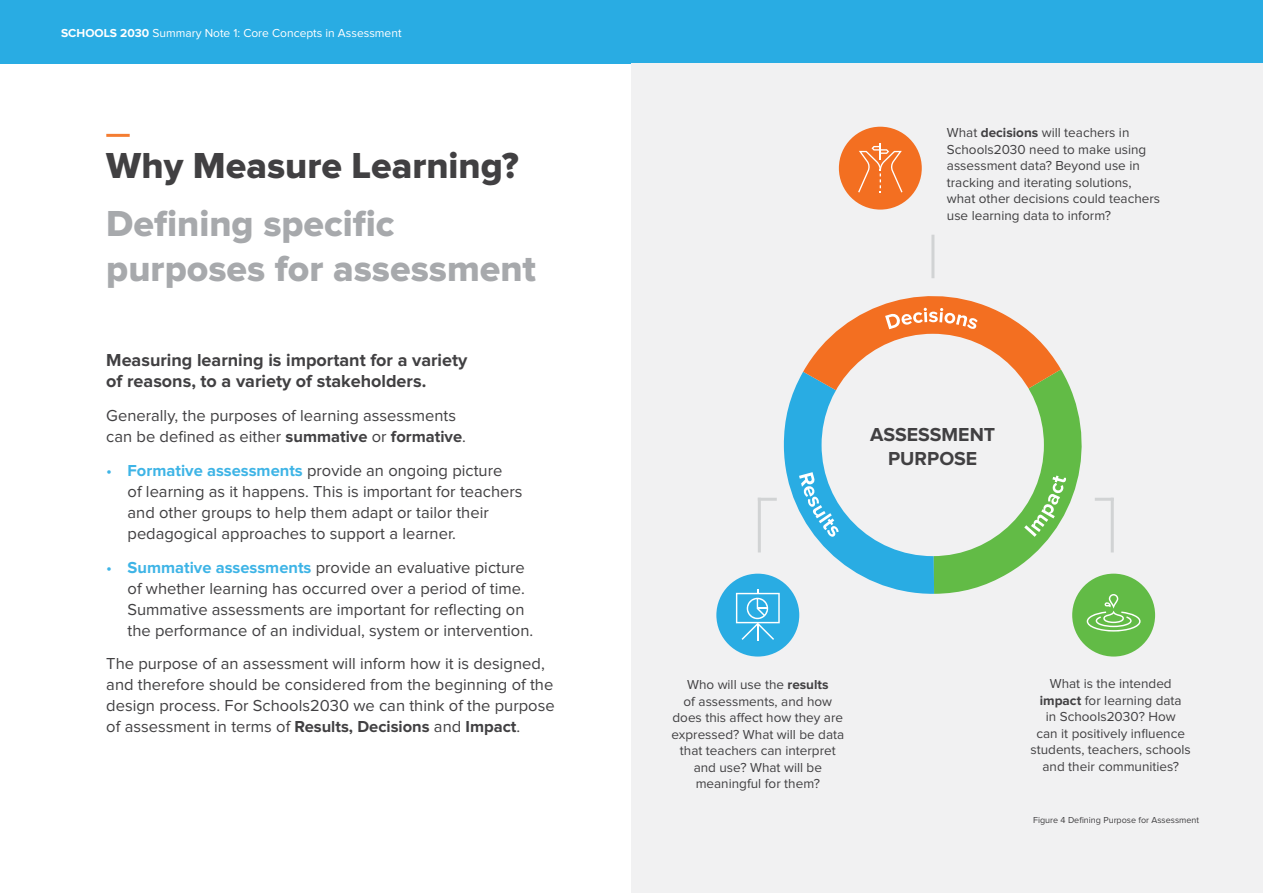
<style>
.page{position:relative;width:1263px;height:893px;background:#fff}
.page>*{position:absolute;margin:0;border:0;box-sizing:border-box;transform-origin:0 0}
.t1{font:37.5px/45px "Proxima Nova Extrabld";color:#a7a9ac}
.t2{font:37.5px "Proxima Nova Extrabld";color:#414042}
.t3{font:700 19.5px/23.4px "Proxima Nova";color:#414042;text-align:center}
.t4{font:700 18px/21.6px "Proxima Nova";color:#414042}
.t5{font:16.5px/21px "Proxima Nova";color:#414042}
.t6{font:13.5px/16.5px "Proxima Nova";color:#414042;text-align:center}
.t7{font:12px "Proxima Nova";color:#fff}
.t8{font:9px "Proxima Nova";color:#414042}
.s1{font-weight:700}
.s2{color:#3eb4e6}
.s3{font-weight:700;color:#3eb4e6}
</style>
<div class="page">
<div style="left:0;top:0;width:1263px;height:64px;background:#29ace3"></div>
<div style="left:631px;top:64px;width:632px;height:829px;background:#f1f1f2"></div>
<hr style="left:106px;top:134px;width:24px;height:3px;background:#f47d32">
<hr style="left:931px;top:236px;width:3px;height:41px;background:#d1d3d4">
<div style="left:839px;top:127px;width:83px;height:83px;background:#f36f21;border-radius:50%"></div>
<div style="left:716px;top:574px;width:83px;height:82px;background:#29ace3;border-radius:50%"></div>
<div style="left:1072px;top:574px;width:83px;height:82px;background:#62bb46;border-radius:50%"></div>
<svg style="left:736px;top:275px;width:404px;height:366px"></svg>
<svg style="left:858px;top:143px;width:44px;height:50px"></svg>
<p class="t7" style="left:61px;top:28px;width:342px"><span class="s1">SCHOOLS 2030</span> Summary Note 1: Core Concepts in Assessment</p>
<h1 class="t2" style="left:106px;top:149px;width:414px">Why Measure Learning?</h1>
<h1 class="t1" style="left:106px;top:203px;width:431px">Defining specific purposes for assessment</h1>
<p class="t4" style="left:106px;top:350px;width:363px">Measuring learning is important for a variety of reasons, to a variety of stakeholders.</p>
<p class="t5" style="left:106px;top:406px;width:361px">Generally, the purposes of learning assessments can be defined as either <span class="s1">summative</span> or <span class="s1">formative</span>.</p>
<p class="t5" style="left:128px;top:461px;width:396px;text-indent:-21px"><span class="s2">•</span> <span class="s3">Formative assessments</span> provide an ongoing picture<br>of learning as it happens. This is important for teachers and other groups to help them adapt or tailor their pedagogical approaches to support a learner.</p>
<p class="t5" style="left:128px;top:557px;width:407px;text-indent:-21px"><span class="s2">•</span> <span class="s3">Summative assessments</span> provide an evaluative picture of whether learning has occurred over a period of time.<br>Summative assessments are important for reflecting on the performance of an individual, system or intervention.</p>
<p class="t5" style="left:106px;top:654px;width:450px">The purpose of an assessment will inform how it is designed, and therefore should be considered from the beginning of the design process. For Schools2030 we can think of the purpose of assessment in terms of <span class="s1">Results, Decisions</span> and <span class="s1">Impact</span>.</p>
<p class="t6" style="left:947px;top:125px;width:215px;text-align:left">What <span class="s1">decisions</span> will teachers in<br>Schools2030 need to make using assessment data? Beyond use in tracking and iterating solutions, what other decisions could teachers use learning data to inform?</p>
<p class="t3" style="left:870px;top:424px;width:126px">ASSESSMENT<br>PURPOSE</p>
<p class="t6" style="left:671px;top:677px;width:174px">Who will use the <span class="s1">results<br></span>of assessments, and how does this affect how they are expressed? What will be data that teachers can interpret and use? What will be meaningful for them?</p>
<p class="t6" style="left:1030px;top:676px;width:162px">What is the intended <span class="s1">impact</span> for learning data<br>in Schools2030? How<br>can it positively influence students, teachers, schools and their communities?</p>
<p class="t8" style="left:1033px;top:816px;width:168px">Figure 4 Defining Purpose for Assessment</p>
</div>
